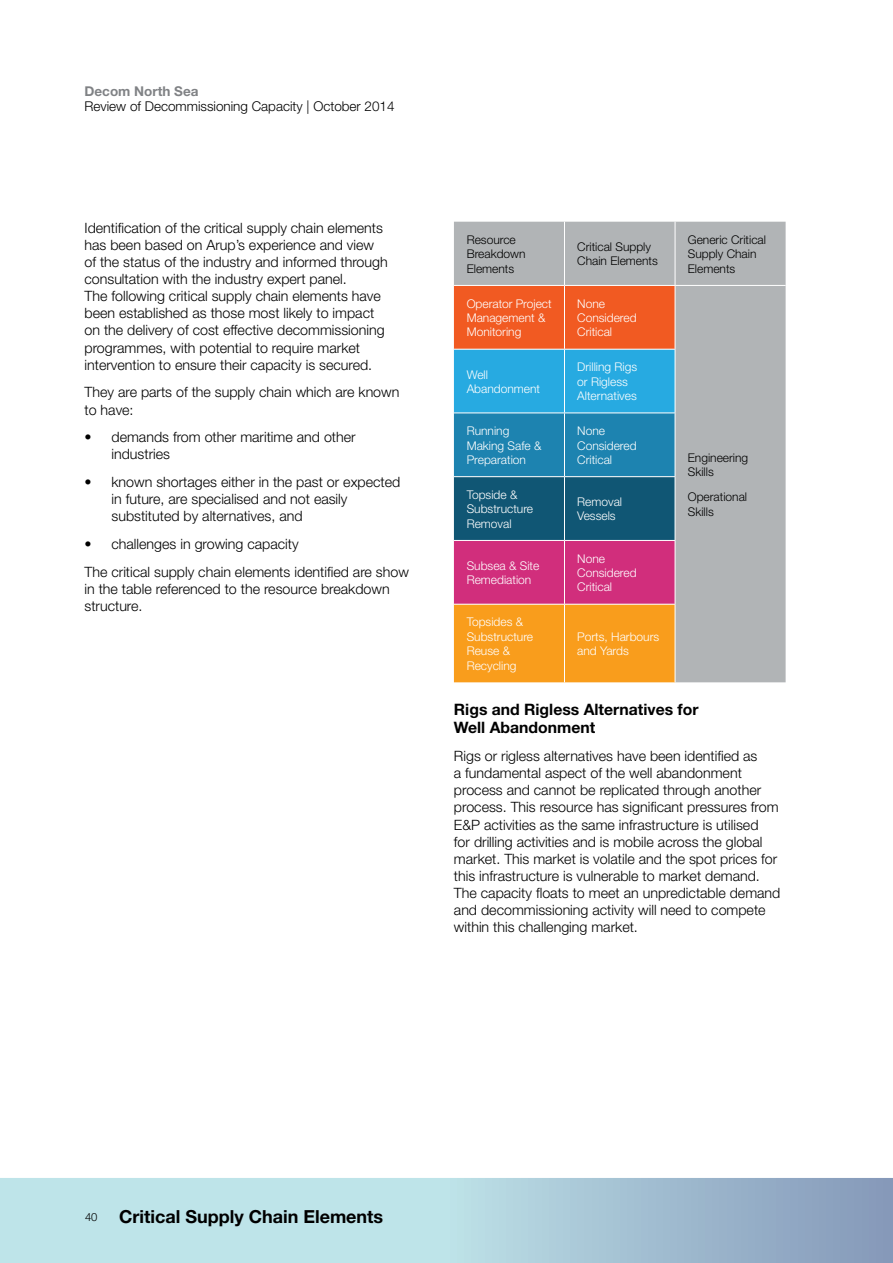
<style>
.page{position:relative;width:893px;height:1263px;background:#fff}
.page>*{position:absolute;margin:0;border:0;box-sizing:border-box;transform-origin:0 0}
.t1{font:700 18px "Helvetica Neue";color:#000}
.t2{font:700 15.75px/18.9px "Helvetica Neue";color:#000}
.t3{font:300 14.25px/17.1px "Helvetica Neue";color:#000}
.t4{font:300 13.5px "Helvetica Neue";color:#000}
.t5{font:700 13.5px "Helvetica Neue";color:#808285}
.t6{font:300 12px/14.4px "Helvetica Neue";color:#fff}
.t7{font:300 12px/14.4px "Helvetica Neue";color:#000}
.t8{font:300 11.25px "Helvetica Neue";color:#000}
</style>
<div class="page">
<svg style="left:0;top:1178px;width:893px;height:85px;background:#afcfdc"></svg>
<div style="left:454px;top:222px;width:332px;height:460px;background:#b1b4b6"></div>
<svg style="left:454px;top:286px;width:221px;height:396px;background:#877372"></svg>
<hr style="left:564px;top:222px;width:1px;height:63px;background:#fff">
<hr style="left:675px;top:222px;width:1px;height:63px;background:#fff">
<hr style="left:454px;top:285px;width:110px;height:1px;background:#fff">
<hr style="left:564px;top:285px;width:111px;height:1px;background:#fff">
<hr style="left:564px;top:286px;width:1px;height:63px;background:#fff">
<hr style="left:675px;top:285px;width:111px;height:1px;background:#fff">
<hr style="left:675px;top:286px;width:1px;height:63px;background:#fff">
<hr style="left:454px;top:349px;width:110px;height:1px;background:#fff">
<hr style="left:564px;top:349px;width:111px;height:1px;background:#fff">
<hr style="left:564px;top:350px;width:1px;height:63px;background:#fff">
<hr style="left:675px;top:350px;width:1px;height:63px;background:#fff">
<hr style="left:454px;top:413px;width:110px;height:1px;background:#fff">
<hr style="left:564px;top:413px;width:111px;height:1px;background:#fff">
<hr style="left:564px;top:413px;width:1px;height:63px;background:#fff">
<hr style="left:675px;top:413px;width:1px;height:63px;background:#fff">
<hr style="left:454px;top:476px;width:110px;height:1px;background:#fff">
<hr style="left:564px;top:476px;width:111px;height:1px;background:#fff">
<hr style="left:564px;top:477px;width:1px;height:63px;background:#fff">
<hr style="left:675px;top:477px;width:1px;height:63px;background:#fff">
<hr style="left:454px;top:540px;width:110px;height:1px;background:#fff">
<hr style="left:564px;top:540px;width:111px;height:1px;background:#fff">
<hr style="left:564px;top:541px;width:1px;height:63px;background:#fff">
<hr style="left:675px;top:541px;width:1px;height:63px;background:#fff">
<hr style="left:454px;top:604px;width:110px;height:1px;background:#fff">
<hr style="left:564px;top:604px;width:111px;height:1px;background:#fff">
<hr style="left:564px;top:604px;width:1px;height:78px;background:#fff">
<hr style="left:675px;top:604px;width:1px;height:78px;background:#fff">
<p class="t5" style="left:85px;top:82px;width:116px">Decom North Sea</p>
<p class="t4" style="left:85px;top:98px;width:312px">Review of Decommissioning Capacity | October 2014</p>
<p class="t3" style="left:85px;top:219px;width:305px">Identification of the critical supply chain elements has been based on Arup’s experience and view of the status of the industry and informed through consultation with the industry expert panel.<br>The following critical supply chain elements have been established as those most likely to impact on the delivery of cost effective decommissioning programmes, with potential to require market intervention to ensure their capacity is secured.</p>
<p class="t3" style="left:85px;top:383px;width:316px">They are parts of the supply chain which are known to have:</p>
<p class="t3" style="left:112px;top:428px;width:246px;text-indent:-27px">• demands from other maritime and other industries</p>
<p class="t3" style="left:112px;top:473px;width:290px;text-indent:-27px">• known shortages either in the past or expected in future, are specialised and not easily substituted by alternatives, and</p>
<p class="t3" style="left:85px;top:530px;width:326px;line-height:27.8px">• challenges in growing capacity<br>The critical supply chain elements identified are show</p>
<p class="t3" style="left:85px;top:580px;width:307px">in the table referenced to the resource breakdown structure.</p>
<p class="t7" style="left:467px;top:232px;width:60px">Resource<br>Breakdown<br>Elements</p>
<p class="t7" style="left:577px;top:239px;width:82px">Critical Supply<br>Chain Elements</p>
<p class="t7" style="left:688px;top:232px;width:80px">Generic Critical<br>Supply Chain<br>Elements</p>
<p class="t6" style="left:467px;top:296px;width:87px">Operator Project<br>Management &amp;<br>Monitoring</p>
<p class="t6" style="left:577px;top:296px;width:61px">None<br>Considered<br>Critical</p>
<p class="t6" style="left:467px;top:367px;width:75px">Well<br>Abandonment</p>
<p class="t6" style="left:577px;top:360px;width:61px">Drilling Rigs or Rigless<br>Alternatives</p>
<p class="t6" style="left:467px;top:423px;width:76px">Running<br>Making Safe &amp;<br>Preparation</p>
<p class="t6" style="left:577px;top:423px;width:61px">None<br>Considered<br>Critical</p>
<p class="t6" style="left:467px;top:487px;width:68px">Topside &amp;<br>Substructure<br>Removal</p>
<p class="t6" style="left:577px;top:494px;width:46px">Removal<br>Vessels</p>
<p class="t6" style="left:467px;top:558px;width:74px">Subsea &amp; Site<br>Remediation</p>
<p class="t6" style="left:577px;top:551px;width:61px">None<br>Considered<br>Critical</p>
<p class="t6" style="left:467px;top:615px;width:68px">Topsides &amp;<br>Substructure<br>Reuse &amp;<br>Recycling</p>
<p class="t6" style="left:577px;top:629px;width:84px">Ports, Harbours and Yards</p>
<p class="t7" style="left:688px;top:450px;width:62px">Engineering<br>Skills</p>
<p class="t7" style="left:688px;top:489px;width:61px">Operational<br>Skills</p>
<p class="t2" style="left:454px;top:699px;width:246px">Rigs and Rigless Alternatives for<br>Well Abandonment</p>
<p class="t3" style="left:454px;top:747px;width:328px">Rigs or rigless alternatives have been identified as<br>a fundamental aspect of the well abandonment process and cannot be replicated through another process. This resource has significant pressures from E&amp;P activities as the same infrastructure is utilised<br>for drilling activities and is mobile across the global market. This market is volatile and the spot prices for this infrastructure is vulnerable to market demand.<br>The capacity floats to meet an unpredictable demand and decommissioning activity will need to compete within this challenging market.</p>
<p class="t8" style="left:85px;top:1210px;width:14px">40</p>
<p class="t1" style="left:119px;top:1205px;width:266px">Critical Supply Chain Elements</p>
</div>
